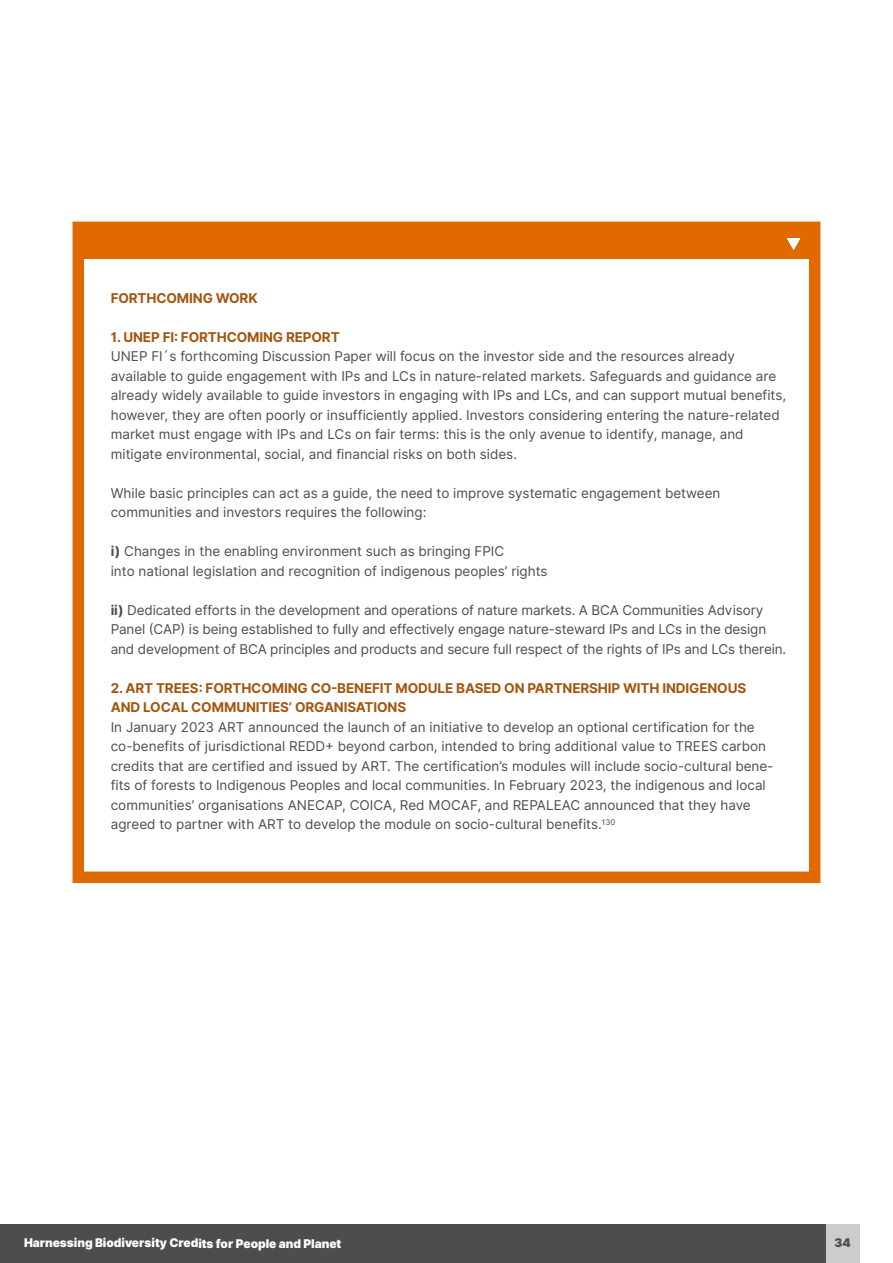
<style>
.page{position:relative;width:893px;height:1263px;background:#fff}
.page>*{position:absolute;margin:0;border:0;box-sizing:border-box;transform-origin:0 0}
.t1{font:13.5px/19.5px "Inter";color:#4d4d4d}
.t2{font:700 13.5px/19.5px "Inter";letter-spacing:-.01em;color:#a3550f}
.t3{font:900 12px "Inter";letter-spacing:-.005em;color:#fff}
.t4{font:900 12px "Inter";color:#4d4d4d}
.s1{font-weight:700}
</style>
<div class="page">
<div style="left:0;top:1225px;width:859px;height:38px;background:#4d4d4d"></div>
<div style="left:826px;top:1225px;width:33px;height:38px;background:#ccc"></div>
<div style="left:73px;top:222px;width:747px;height:661px;border:11px solid #e06a00"></div>
<div style="left:78px;top:231px;width:737px;height:28px;background:#e06a00"></div>
<svg style="left:787px;top:238px;width:13px;height:12px"></svg>
<p class="t2" style="left:111px;top:288px;width:148px">FORTHCOMING WORK</p>
<p class="t2" style="left:111px;top:327px;width:230px">1. UNEP FI: FORTHCOMING REPORT</p>
<p class="t1" style="left:111px;top:347px;width:677px">UNEP FI´s forthcoming Discussion Paper will focus on the investor side and the resources already available to guide engagement with IPs and LCs in nature-related markets. Safeguards and guidance are already widely available to guide investors in engaging with IPs and LCs, and can support mutual benefits, however, they are often poorly or insufficiently applied. Investors considering entering the nature-related market must engage with IPs and LCs on fair terms: this is the only avenue to identify, manage, and mitigate environmental, social, and financial risks on both sides.</p>
<p class="t1" style="left:111px;top:483px;width:611px">While basic principles can act as a guide, the need to improve systematic engagement between communities and investors requires the following:</p>
<p class="t1" style="left:111px;top:541px;width:438px"><span class="s1">i)</span> Changes in the enabling environment such as bringing FPIC<br>into national legislation and recognition of indigenous peoples’ rights</p>
<p class="t1" style="left:111px;top:600px;width:677px"><span class="s1">ii)</span> Dedicated efforts in the development and operations of nature markets. A BCA Communities Advisory<br>Panel (CAP) is being established to fully and effectively engage nature-steward IPs and LCs in the design and development of BCA principles and products and secure full respect of the rights of IPs and LCs therein.</p>
<p class="t2" style="left:111px;top:678px;width:637px">2. ART TREES: FORTHCOMING CO-BENEFIT MODULE BASED ON PARTNERSHIP WITH INDIGENOUS<br>AND LOCAL COMMUNITIES’ ORGANISATIONS</p>
<p class="t1" style="left:111px;top:717px;width:664px">In January 2023 ART announced the launch of an initiative to develop an optional certification for the co-benefits of jurisdictional REDD+ beyond carbon, intended to bring additional value to TREES carbon credits that are certified and issued by ART. The certification’s modules will include socio-cultural bene&shy;fits of forests to Indigenous Peoples and local communities. In February 2023, the indigenous and local communities’ organisations ANECAP, COICA, Red MOCAF, and REPALEAC announced that they have agreed to partner with ART to develop the module on socio-cultural benefits.<sup>130</sup></p>
<p class="t3" style="left:24px;top:1234px;width:319px">Harnessing Biodiversity Credits for People and Planet</p>
<p class="t4" style="left:834px;top:1233px;width:18px">34</p>
</div>
